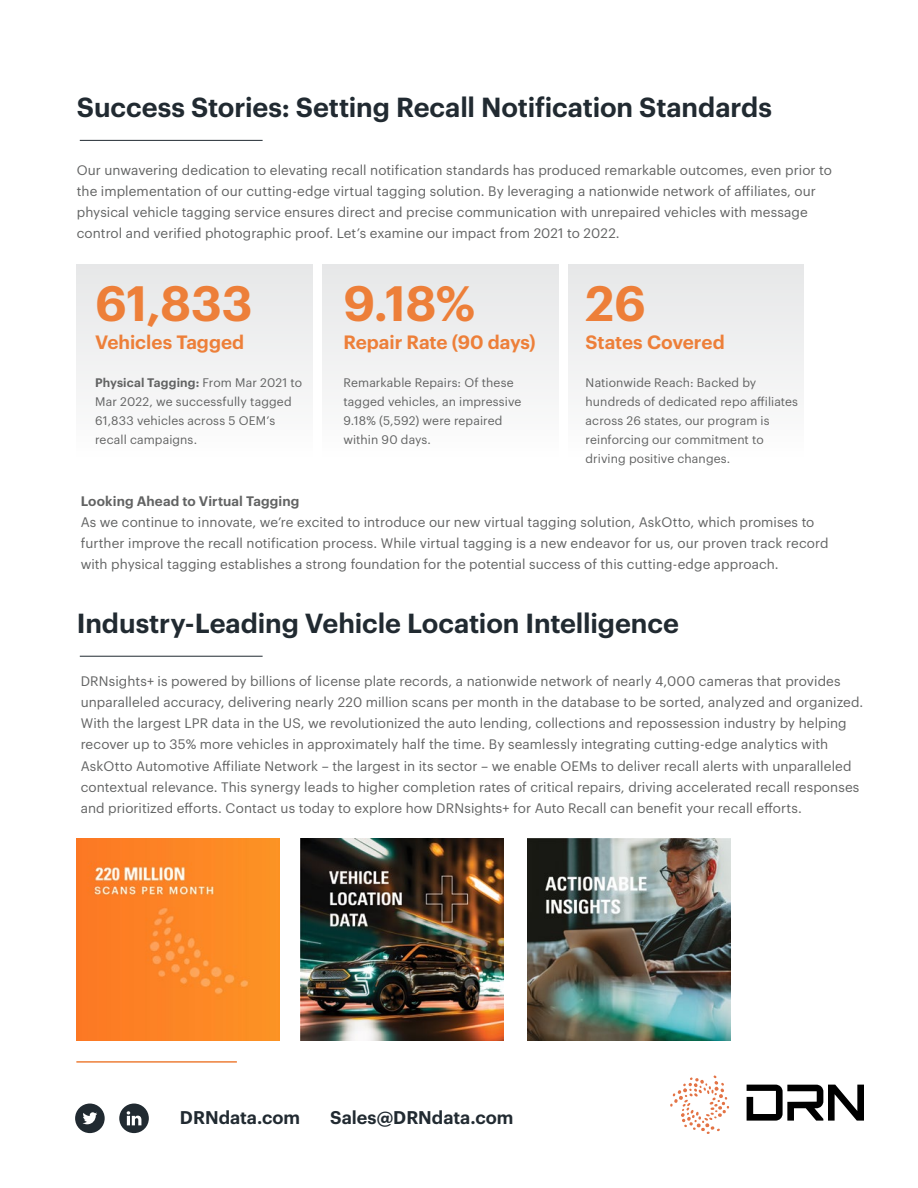
<style>
.page{position:relative;width:918px;height:1188px;background:#fff}
.page>*{position:absolute;margin:0;border:0;box-sizing:border-box;transform-origin:0 0}
.t1{font:600 48.6px "Graphik";letter-spacing:-.01em;color:#ed7f39}
.t2{font:600 27px "Graphik";letter-spacing:-.005em;color:#212a31}
.t3{font:600 18.9px "Graphik";letter-spacing:-.005em;color:#ed7f39}
.t4{font:600 18px "Graphik";color:#212a31}
.t5{font:13.5px/21px "Graphik";letter-spacing:.005em;color:#626363}
.t6{font:600 13.5px "Graphik";letter-spacing:.01em;color:#626363}
.t7{font:12.15px/18.9px "Graphik";letter-spacing:.01em;color:#626363}
.s1{font-weight:600}
</style>
<div class="page">
<svg style="left:75px;top:1104px;width:30px;height:29px"></svg>
<svg style="left:119px;top:1104px;width:30px;height:29px"></svg>
<hr style="left:76px;top:1061px;width:161px;height:2px;background:#ed7f39">
<svg style="left:670px;top:1076px;width:59px;height:58px"></svg>
<svg style="left:747px;top:1085px;width:117px;height:36px"></svg>
<hr style="left:80px;top:140px;width:183px;height:1px;background:#212a31">
<hr style="left:80px;top:656px;width:183px;height:1px;background:#212a31">
<div style="left:77px;top:265px;width:235px;height:194px;background:#f1f2f2"></div>
<div style="left:323px;top:265px;width:235px;height:194px;background:#f1f2f2"></div>
<div style="left:568px;top:265px;width:235px;height:194px;background:#f1f2f2"></div>
<img style="left:77px;top:838px;width:202px;height:203px">
<img style="left:301px;top:838px;width:202px;height:203px">
<img style="left:528px;top:838px;width:202px;height:203px">
<h2 class="t2" style="left:77px;top:87px;width:697px">Success Stories: Setting Recall Notification Standards</h2>
<p class="t5" style="left:77px;top:158px;width:757px">Our unwavering dedication to elevating recall notification standards has produced remarkable outcomes, even prior to the implementation of our cutting-edge virtual tagging solution. By leveraging a nationwide network of affiliates, our physical vehicle tagging service ensures direct and precise communication with unrepaired vehicles with message control and verified photographic proof. Let’s examine our impact from 2021 to 2022.</p>
<h1 class="t1" style="left:95px;top:267px;width:159px">61,833</h1>
<h1 class="t1" style="left:343px;top:267px;width:133px">9.18%</h1>
<h1 class="t1" style="left:586px;top:267px;width:62px">26</h1>
<h3 class="t3" style="left:95px;top:328px;width:151px">Vehicles Tagged</h3>
<p class="t7" style="left:95px;top:372px;width:209px"><span class="s1">Physical Tagging:</span> From Mar 2021 to<br>Mar 2022, we successfully tagged<br>61,833 vehicles across 5 OEM’s recall campaigns.</p>
<h3 class="t3" style="left:343px;top:328px;width:194px">Repair Rate (90 days)</h3>
<p class="t7" style="left:343px;top:372px;width:180px">Remarkable Repairs: Of these tagged vehicles, an impressive<br>9.18% (5,592) were repaired within 90 days.</p>
<h3 class="t3" style="left:586px;top:328px;width:141px">States Covered</h3>
<p class="t7" style="left:586px;top:372px;width:214px">Nationwide Reach: Backed by hundreds of dedicated repo affiliates across 26 states, our program is reinforcing our commitment to driving positive changes.</p>
<p class="t6" style="left:81px;top:491px;width:220px">Looking Ahead to Virtual Tagging</p>
<p class="t5" style="left:81px;top:510px;width:749px">As we continue to innovate, we’re excited to introduce our new virtual tagging solution, AskOtto, which promises to further improve the recall notification process. While virtual tagging is a new endeavor for us, our proven track record with physical tagging establishes a strong foundation for the potential success of this cutting-edge approach.</p>
<h2 class="t2" style="left:77px;top:602px;width:604px">Industry-Leading Vehicle Location Intelligence</h2>
<p class="t5" style="left:81px;top:670px;width:784px">DRNsights+ is powered by billions of license plate records, a nationwide network of nearly 4,000 cameras that provides unparalleled accuracy, delivering nearly 220 million scans per month in the database to be sorted, analyzed and organized.<br>With the largest LPR data in the US, we revolutionized the auto lending, collections and repossession industry by helping recover up to 35% more vehicles in approximately half the time. By seamlessly integrating cutting-edge analytics with AskOtto Automotive Affiliate Network – the largest in its sector – we enable OEMs to deliver recall alerts with unparalleled contextual relevance. This synergy leads to higher completion rates of critical repairs, driving accelerated recall responses and prioritized efforts. Contact us today to explore how DRNsights+ for Auto Recall can benefit your recall efforts.</p>
<h3 class="t4" style="left:180px;top:1104px;width:122px">DRNdata.com</h3>
<h3 class="t4" style="left:330px;top:1104px;width:185px">Sales@DRNdata.com</h3>
</div>
